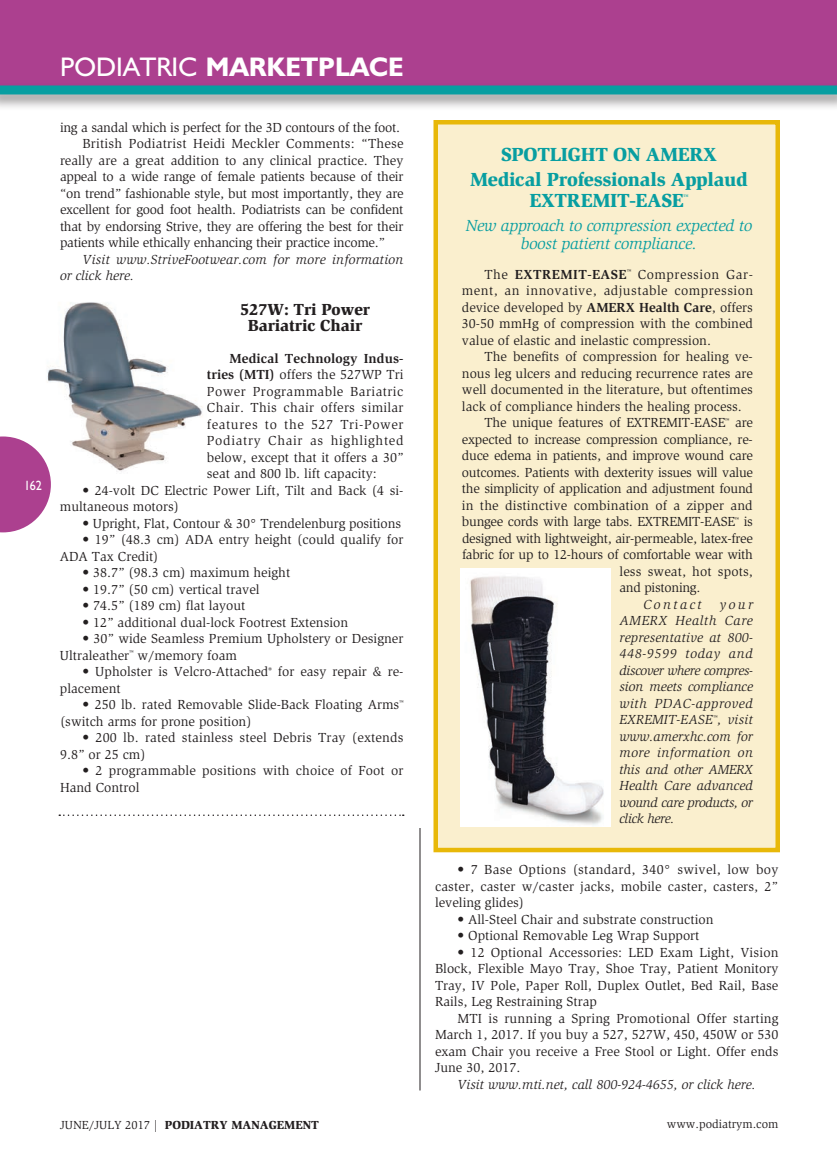
<style>
.page{position:relative;width:837px;height:1161px;background:#fff}
.page>*{position:absolute;margin:0;border:0;box-sizing:border-box;transform-origin:0 0}
.t1{font:700 27px "Humanist 521 BT";color:#fff}
.t2{font:900 19.5px/25.5px "Slimbach";letter-spacing:-.015em;color:#089ea1}
.t3{font:italic 16.5px/18px "Slimbach";letter-spacing:-.015em;color:#089ea1;text-align:center}
.t4{font:900 16.5px/16.5px "Slimbach";letter-spacing:-.01em;color:#231f20;text-align:center}
.t5{font:13.5px/16.5px "Slimbach";color:#231f20}
.t6{font:13.5px "Slimbach";letter-spacing:-.02em;color:#231f20}
.t7{font:italic 13.5px/16.5px "Slimbach";color:#231f20}
.t8{font:italic 13.5px "Slimbach";letter-spacing:.18em;color:#231f20}
.t9{font:13.5px "Humanist 521 BT";color:#fff;scale:.9 1}
.t10{font:900 12px "Slimbach";color:#231f20}
.t11{font:12px "Slimbach";color:#231f20}
.t12{font:8.1px "Slimbach";color:#089ea1}
.s1{font-weight:400}
.s2{font-weight:700}
</style>
<div class="page">
<hr style="left:420px;top:828px;width:1px;height:262px;background:#231f20">
<div style="left:0;top:0;width:837px;height:88px;background:#ac408f"></div>
<div style="left:0;top:82px;width:837px;height:29px;background:#231f20;opacity:.5"></div>
<div style="left:0;top:86px;width:837px;height:8px;background:#089ea1"></div>
<svg style="left:59px;top:814px;width:345px;height:2px"></svg>
<div style="left:434px;top:120px;width:346px;height:732px;background:#faefce;border:4px solid #e8b809"></div>
<img style="left:47px;top:302px;width:156px;height:170px">
<img style="left:460px;top:568px;width:150px;height:258px">
<svg style="left:0;top:436px;width:51px;height:96px"></svg>
<p class="t9" style="left:24px;top:477px;width:21px">162</p>
<h1 class="t1" style="left:60px;top:50px;width:345px"><span class="s1">PODIATRIC</span> MARKETPLACE</h1>
<p class="t6" style="left:60px;top:119px;width:342px">ing a sandal which is perfect for the 3D contours of the foot.</p>
<p class="t5" style="left:83px;top:135px;width:323px">British Podiatrist Heidi Meckler Comments: “These</p>
<p class="t5" style="left:60px;top:152px;width:345px">really are a great addition to any clinical practice. They</p>
<p class="t6" style="left:60px;top:169px;width:345px">appeal to a wide range of female patients because of their</p>
<p class="t6" style="left:60px;top:185px;width:345px">“on trend” fashionable style, but most importantly, they are</p>
<p class="t6" style="left:60px;top:202px;width:345px">excellent for good foot health. Podiatrists can be confident</p>
<p class="t6" style="left:60px;top:218px;width:345px">that by endorsing Strive, they are offering the best for their</p>
<p class="t6" style="left:60px;top:235px;width:327px">patients while ethically enhancing their practice income.”</p>
<p class="t7" style="left:60px;top:251px;width:345px;text-indent:22px">Visit www.StriveFootwear.com for more information or click here.</p>
<p class="t4" style="left:240px;top:301px;width:131px">527W: Tri Power<br>Bariatric Chair</p>
<p class="t5" style="left:207px;top:350px;width:198px;text-align:justify;text-indent:23px"><span class="s2">Medical Technology Indus&shy;tries (MTI)</span> offers the 527WP Tri Power Programmable Bariatric Chair. This chair offers similar features to the 527 Tri-Power Podiatry Chair as highlighted below, except that it offers a 30” seat and 800 lb. lift capacity:</p>
<p class="t5" style="left:60px;top:482px;width:345px;text-indent:23px">• 24-volt DC Electric Power Lift, Tilt and Back (4 si&shy;multaneous motors)</p>
<p class="t5" style="left:82px;top:515px;width:320px">• Upright, Flat, Contour &amp; 30° Trendelenburg positions</p>
<p class="t5" style="left:60px;top:531px;width:345px;text-indent:23px">• 19” (48.3 cm) ADA entry height (could qualify for<br>ADA Tax Credit)</p>
<p class="t5" style="left:82px;top:564px;width:209px">• 38.7” (98.3 cm) maximum height</p>
<p class="t5" style="left:82px;top:581px;width:179px">• 19.7” (50 cm) vertical travel</p>
<p class="t5" style="left:82px;top:597px;width:165px">• 74.5” (189 cm) flat layout</p>
<p class="t5" style="left:82px;top:614px;width:267px">• 12” additional dual-lock Footrest Extension</p>
<p class="t5" style="left:60px;top:630px;width:345px;text-indent:23px">• 30” wide Seamless Premium Upholstery or Designer<br>Ultraleather<sup>™</sup> w/memory foam</p>
<p class="t5" style="left:60px;top:663px;width:345px;text-indent:23px">• Upholster is Velcro-Attached<sup>®</sup> for easy repair &amp; re&shy;placement</p>
<p class="t5" style="left:60px;top:696px;width:345px;text-indent:22px">• 250 lb. rated Removable Slide-Back Floating Arms<sup>™ </sup>(switch arms for prone position)</p>
<p class="t5" style="left:60px;top:729px;width:345px;text-indent:22px">• 200 lb. rated stainless steel Debris Tray (extends<br>9.8” or 25 cm)</p>
<p class="t5" style="left:60px;top:762px;width:345px;text-indent:23px">• 2 programmable positions with choice of Foot or<br>Hand Control</p>
<h2 class="t2" style="left:470px;top:141px;width:279px;text-indent:143px">On AMERx<br>Medical Professionals Applaud</h2>
<h2 class="t2" style="left:530px;top:188px;width:156px">EXTREMIT-EASE</h2>
<p class="t12" style="left:683px;top:193px;width:6px">™</p>
<p class="t3" style="left:466px;top:217px;width:288px">New approach to compression expected to boost patient compliance.</p>
<h2 class="t2" style="left:501px;top:141px;width:24px">Spotlight</h2>
<p class="t5" style="left:462px;top:266px;width:293px;text-align:justify;text-indent:23px">The <span class="s2">EXTREMIT-EASE</span><sup>™</sup> Compression Gar&shy;ment, an innovative, adjustable compression device developed by <span class="s2">AMERX Health Care</span>, offers 30-50 mmHg of compression with the combined value of elastic and inelastic compression.</p>
<p class="t5" style="left:484px;top:348px;width:270px">The benefits of compression for healing ve-</p>
<p class="t5" style="left:462px;top:365px;width:292px">nous leg ulcers and reducing recurrence rates are</p>
<p class="t5" style="left:462px;top:381px;width:293px">well documented in the literature, but oftentimes</p>
<p class="t5" style="left:462px;top:398px;width:282px">lack of compliance hinders the healing process.</p>
<p class="t5" style="left:484px;top:414px;width:270px">The unique features of EXTREMIT-EASE<sup>™</sup> are</p>
<p class="t6" style="left:462px;top:431px;width:292px">expected to increase compression compliance, re-</p>
<p class="t6" style="left:462px;top:448px;width:292px">duce edema in patients, and improve wound care</p>
<p class="t6" style="left:462px;top:464px;width:293px">outcomes. Patients with dexterity issues will value</p>
<p class="t6" style="left:462px;top:481px;width:292px">the simplicity of application and adjustment found</p>
<p class="t5" style="left:462px;top:497px;width:292px">in the distinctive combination of a zipper and</p>
<p class="t6" style="left:462px;top:514px;width:293px">bungee cords with large tabs. EXTREMIT-EASE<sup>™</sup> is</p>
<p class="t6" style="left:462px;top:530px;width:293px">designed with lightweight, air-permeable, latex-free</p>
<p class="t6" style="left:462px;top:547px;width:293px">fabric for up to 12-hours of comfortable wear with</p>
<p class="t5" style="left:620px;top:563px;width:135px">less sweat, hot spots,</p>
<p class="t6" style="left:620px;top:580px;width:82px">and pistoning.</p>
<p class="t8" style="left:644px;top:596px;width:60px">Contact</p>
<p class="t7" style="left:620px;top:596px;width:135px;text-align:justify;text-indent:100px">your AMERX Health Care representative at 800- 448-9599 today and discover where compres&shy;sion meets compliance with PDAC-approved EXREMIT-EASE<sup>™</sup>, visit www.amerxhc.com for more information on this and other AMERX Health Care advanced wound care products, or click here.</p>
<p class="t5" style="left:435px;top:861px;width:345px;text-align:justify;text-indent:23px">• 7 Base Options (standard, 340° swivel, low boy caster, caster w/caster jacks, mobile caster, casters, 2” leveling glides)</p>
<p class="t5" style="left:458px;top:911px;width:258px">• All-Steel Chair and substrate construction</p>
<p class="t5" style="left:458px;top:927px;width:244px">• Optional Removable Leg Wrap Support</p>
<p class="t5" style="left:435px;top:944px;width:345px;text-align:justify;text-indent:23px">• 12 Optional Accessories: LED Exam Light, Vision Block, Flexible Mayo Tray, Shoe Tray, Patient Monitory Tray, IV Pole, Paper Roll, Duplex Outlet, Bed Rail, Base Rails, Leg Restraining Strap</p>
<p class="t5" style="left:435px;top:1010px;width:345px;text-align:justify;text-indent:23px">MTI is running a Spring Promotional Offer starting March 1, 2017. If you buy a 527, 527W, 450, 450W or 530 exam Chair you receive a Free Stool or Light. Offer ends June 30, 2017.</p>
<p class="t7" style="left:458px;top:1076px;width:300px">Visit www.mti.net, call 800-924-4655, or click here.</p>
<p class="t10" style="left:60px;top:1117px;width:260px"><span class="s1">JUNE/JULY 2017 |</span> PODIATRY MANAGEMENT</p>
<p class="t11" style="left:667px;top:1117px;width:113px">www.podiatrym.com</p>
</div>
